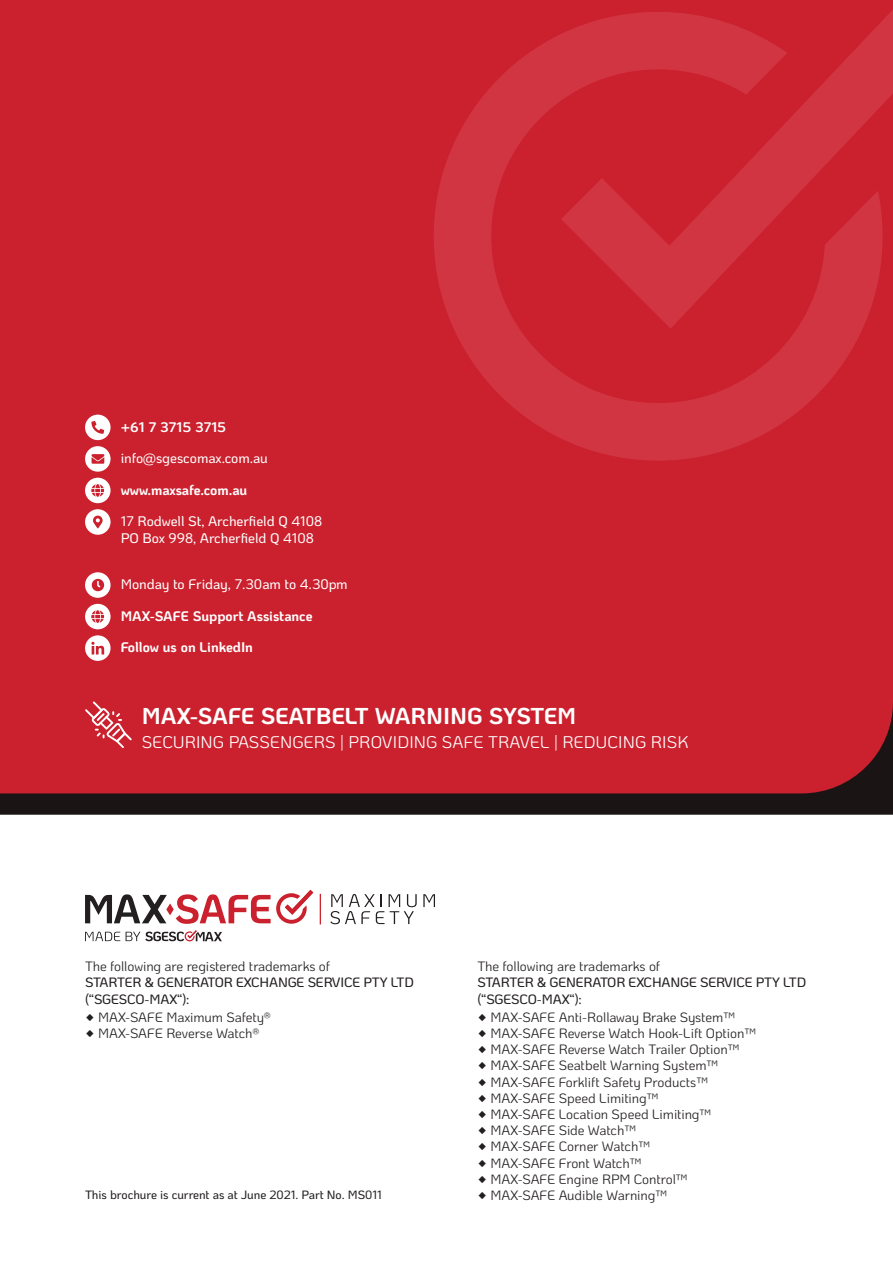
<style>
.page{position:relative;width:893px;height:1263px;background:#fff}
.page>*{position:absolute;margin:0;border:0;box-sizing:border-box;transform-origin:0 0}
.t1{font:700 22.95px "Ko Ho";color:#fff}
.t2{font:16.8px "Ko Ho";letter-spacing:.01em;color:#fff}
.t3{font:500 13.8px/16.6px "Ko Ho";letter-spacing:-.005em;color:#fff}
.t4{font:700 13.8px "Ko Ho";letter-spacing:-.005em;color:#fff}
.t5{font:13.5px "Ko Ho";letter-spacing:-.005em;color:#231f20}
.t6{font:500 13.5px/16.2px "Ko Ho";letter-spacing:-.01em;color:#231f20}
.t7{font:500 12px "Ko Ho";letter-spacing:-.005em;color:#231f20}
.s1{font-weight:400}
</style>
<div class="page">
<div style="left:0;top:0;width:893px;height:793px;background:#cb202d"></div>
<svg style="left:0;top:705px;width:893px;height:110px"></svg>
<svg style="left:434px;top:34px;width:429px;height:427px"></svg>
<svg style="left:561px;top:10px;width:332px;height:318px"></svg>
<svg style="left:423px;top:894px;width:12px;height:13px"></svg>
<svg style="left:330px;top:894px;width:87px;height:30px"></svg>
<hr style="left:320px;top:894px;width:1px;height:30px;background:#cb202d">
<svg style="left:85px;top:890px;width:228px;height:34px"></svg>
<svg style="left:85px;top:930px;width:137px;height:11px"></svg>
<div style="left:85px;top:415px;width:26px;height:25px;background:#fff;border-radius:50%"></div>
<svg style="left:91px;top:421px;width:13px;height:13px"></svg>
<div style="left:85px;top:446px;width:26px;height:26px;background:#fff;border-radius:50%"></div>
<svg style="left:92px;top:454px;width:12px;height:10px"></svg>
<div style="left:85px;top:478px;width:26px;height:25px;background:#fff;border-radius:50%"></div>
<svg style="left:91px;top:484px;width:13px;height:13px"></svg>
<div style="left:85px;top:509px;width:26px;height:26px;background:#fff;border-radius:50%"></div>
<svg style="left:93px;top:516px;width:10px;height:12px"></svg>
<div style="left:85px;top:572px;width:26px;height:26px;background:#fff;border-radius:50%"></div>
<svg style="left:92px;top:579px;width:12px;height:12px"></svg>
<div style="left:85px;top:604px;width:26px;height:25px;background:#fff;border-radius:50%"></div>
<svg style="left:91px;top:610px;width:13px;height:13px"></svg>
<svg style="left:85px;top:635px;width:26px;height:26px"></svg>
<svg style="left:91px;top:642px;width:13px;height:12px"></svg>
<svg style="left:85px;top:701px;width:47px;height:47px"></svg>
<p class="t4" style="left:121px;top:415px;width:107px">+61 7 3715 3715</p>
<p class="t3" style="left:121px;top:450px;width:149px">info@sgescomax.com.au</p>
<p class="t4" style="left:121px;top:478px;width:128px">www.maxsafe.com.au</p>
<p class="t3" style="left:121px;top:513px;width:203px">17 Rodwell St, Archerfield Q 4108<br>PO Box 998, Archerfield Q 4108</p>
<p class="t3" style="left:121px;top:576px;width:228px">Monday to Friday, 7.30am to 4.30pm</p>
<p class="t4" style="left:121px;top:604px;width:193px">MAX-SAFE Support Assistance</p>
<p class="t4" style="left:121px;top:636px;width:134px">Follow us on LinkedIn</p>
<p class="t1" style="left:142px;top:697px;width:436px">MAX-SAFE SEATBELT WARNING SYSTEM</p>
<p class="t2" style="left:142px;top:729px;width:548px">SECURING PASSENGERS | PROVIDING SAFE TRAVEL | REDUCING RISK</p>
<p class="t6" style="left:85px;top:958px;width:330px"><span class="s1">The following are registered trademarks of<br></span>STARTER &amp; GENERATOR EXCHANGE SERVICE PTY LTD (“SGESCO-MAX“):</p>
<p class="t5" style="left:85px;top:1006px;width:187px">◆ MAX-SAFE Maximum Safety®</p>
<p class="t5" style="left:85px;top:1023px;width:176px">◆ MAX-SAFE Reverse Watch®</p>
<p class="t7" style="left:85px;top:1185px;width:298px">This brochure is current as at June 2021. Part No. MS011</p>
<p class="t6" style="left:477px;top:958px;width:330px"><span class="s1">The following are trademarks of<br></span>STARTER &amp; GENERATOR EXCHANGE SERVICE PTY LTD (“SGESCO-MAX“):</p>
<p class="t5" style="left:477px;top:1006px;width:259px">◆ MAX-SAFE Anti-Rollaway Brake System™</p>
<p class="t5" style="left:477px;top:1023px;width:281px">◆ MAX-SAFE Reverse Watch Hook-Lift Option™</p>
<p class="t5" style="left:477px;top:1039px;width:264px">◆ MAX-SAFE Reverse Watch Trailer Option™</p>
<p class="t5" style="left:477px;top:1055px;width:243px">◆ MAX-SAFE Seatbelt Warning System™</p>
<p class="t5" style="left:477px;top:1071px;width:232px">◆ MAX-SAFE Forklift Safety Products™</p>
<p class="t5" style="left:477px;top:1087px;width:183px">◆ MAX-SAFE Speed Limiting™</p>
<p class="t5" style="left:477px;top:1104px;width:236px">◆ MAX-SAFE Location Speed Limiting™</p>
<p class="t5" style="left:477px;top:1120px;width:161px">◆ MAX-SAFE Side Watch™</p>
<p class="t5" style="left:477px;top:1136px;width:175px">◆ MAX-SAFE Corner Watch™</p>
<p class="t5" style="left:477px;top:1152px;width:166px">◆ MAX-SAFE Front Watch™</p>
<p class="t5" style="left:477px;top:1168px;width:212px">◆ MAX-SAFE Engine RPM Control™</p>
<p class="t5" style="left:477px;top:1185px;width:192px">◆ MAX-SAFE Audible Warning™</p>
</div>
